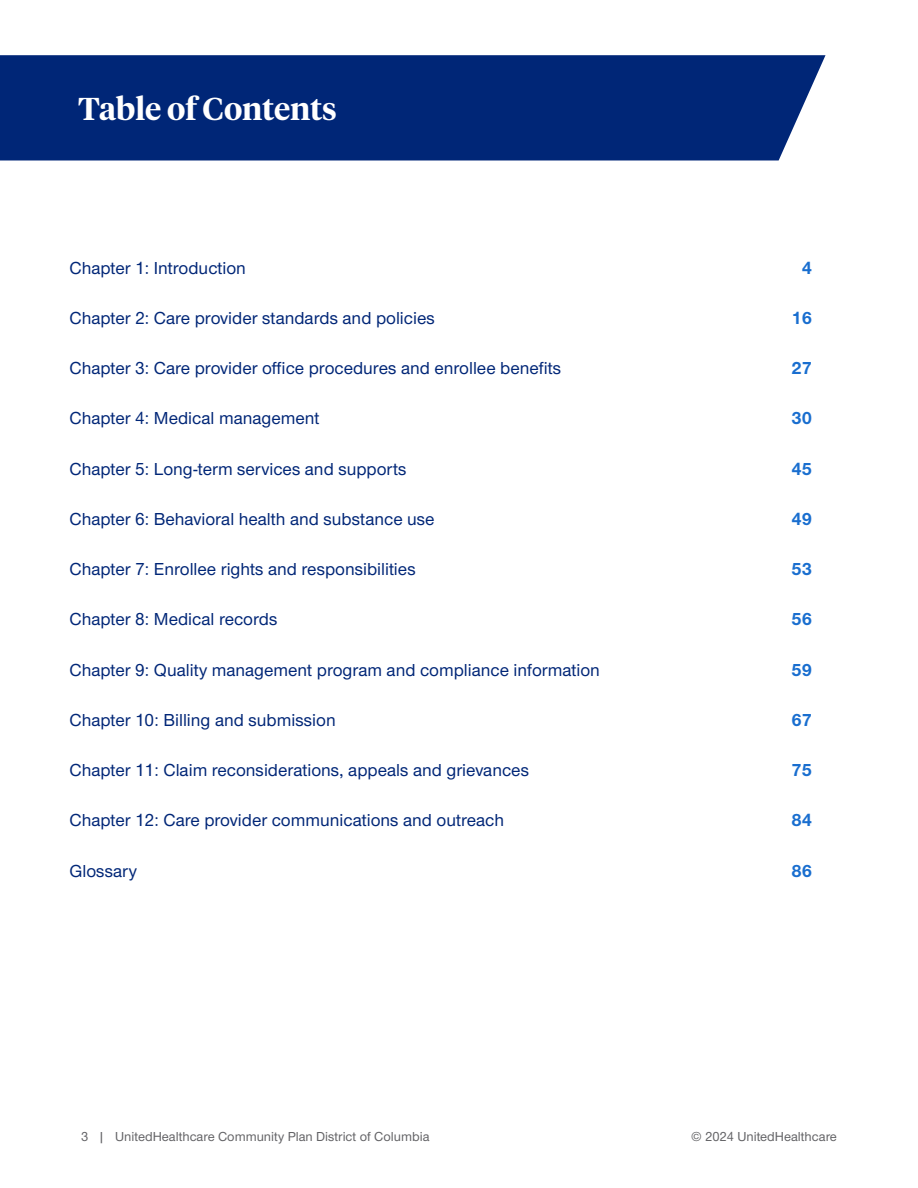
<style>
.page{position:relative;width:918px;height:1188px;background:#fff}
.page>*{position:absolute;margin:0;border:0;box-sizing:border-box;transform-origin:0 0}
.BLUE_CHAPTER_HEADLINE{font:600 31.5px "UHC Serif Headline";color:#fff}
.t1{font:500 18px "UHC Sans";color:#002677}
.t2{font:700 18px "UHC Sans";color:#196ecf}
.t3{font:13.5px "UHC Sans";color:#636366}
</style>
<div class="page">
<div style="left:0;top:55px;width:826px;height:105px;background:#002677"></div>
<p class="BLUE_CHAPTER_HEADLINE" style="left:78px;top:87px;width:260px">Table of Contents</p>
<p class="t1" style="left:70px;top:256px;width:178px">Chapter 1: Introduction</p>
<p class="t2" style="left:802px;top:256px;width:12px">4</p>
<p class="t1" style="left:70px;top:306px;width:367px">Chapter 2: Care provider standards and policies</p>
<p class="t2" style="left:791px;top:306px;width:22px">16</p>
<p class="t1" style="left:70px;top:356px;width:493px">Chapter 3: Care provider office procedures and enrollee benefits</p>
<p class="t2" style="left:791px;top:356px;width:22px">27</p>
<p class="t1" style="left:70px;top:406px;width:251px">Chapter 4: Medical management</p>
<p class="t2" style="left:791px;top:406px;width:22px">30</p>
<p class="t1" style="left:70px;top:457px;width:339px">Chapter 5: Long-term services and supports</p>
<p class="t2" style="left:791px;top:457px;width:22px">45</p>
<p class="t1" style="left:70px;top:507px;width:367px">Chapter 6: Behavioral health and substance use</p>
<p class="t2" style="left:791px;top:507px;width:22px">49</p>
<p class="t1" style="left:70px;top:557px;width:348px">Chapter 7: Enrollee rights and responsibilities</p>
<p class="t2" style="left:791px;top:557px;width:22px">53</p>
<p class="t1" style="left:70px;top:607px;width:209px">Chapter 8: Medical records</p>
<p class="t2" style="left:791px;top:607px;width:22px">56</p>
<p class="t1" style="left:70px;top:658px;width:532px">Chapter 9: Quality management program and compliance information</p>
<p class="t2" style="left:791px;top:658px;width:22px">59</p>
<p class="t1" style="left:70px;top:708px;width:268px">Chapter 10: Billing and submission</p>
<p class="t2" style="left:791px;top:708px;width:22px">67</p>
<p class="t1" style="left:70px;top:758px;width:461px">Chapter 11: Claim reconsiderations, appeals and grievances</p>
<p class="t2" style="left:791px;top:758px;width:22px">75</p>
<p class="t1" style="left:70px;top:808px;width:436px">Chapter 12: Care provider communications and outreach</p>
<p class="t2" style="left:791px;top:808px;width:22px">84</p>
<p class="t1" style="left:70px;top:859px;width:69px">Glossary</p>
<p class="t2" style="left:791px;top:859px;width:22px">86</p>
<p class="t3" style="left:81px;top:1128px;width:350px">3 | UnitedHealthcare Community Plan District of Columbia</p>
<p class="t3" style="left:691px;top:1128px;width:147px">© 2024 UnitedHealthcare</p>
</div>
